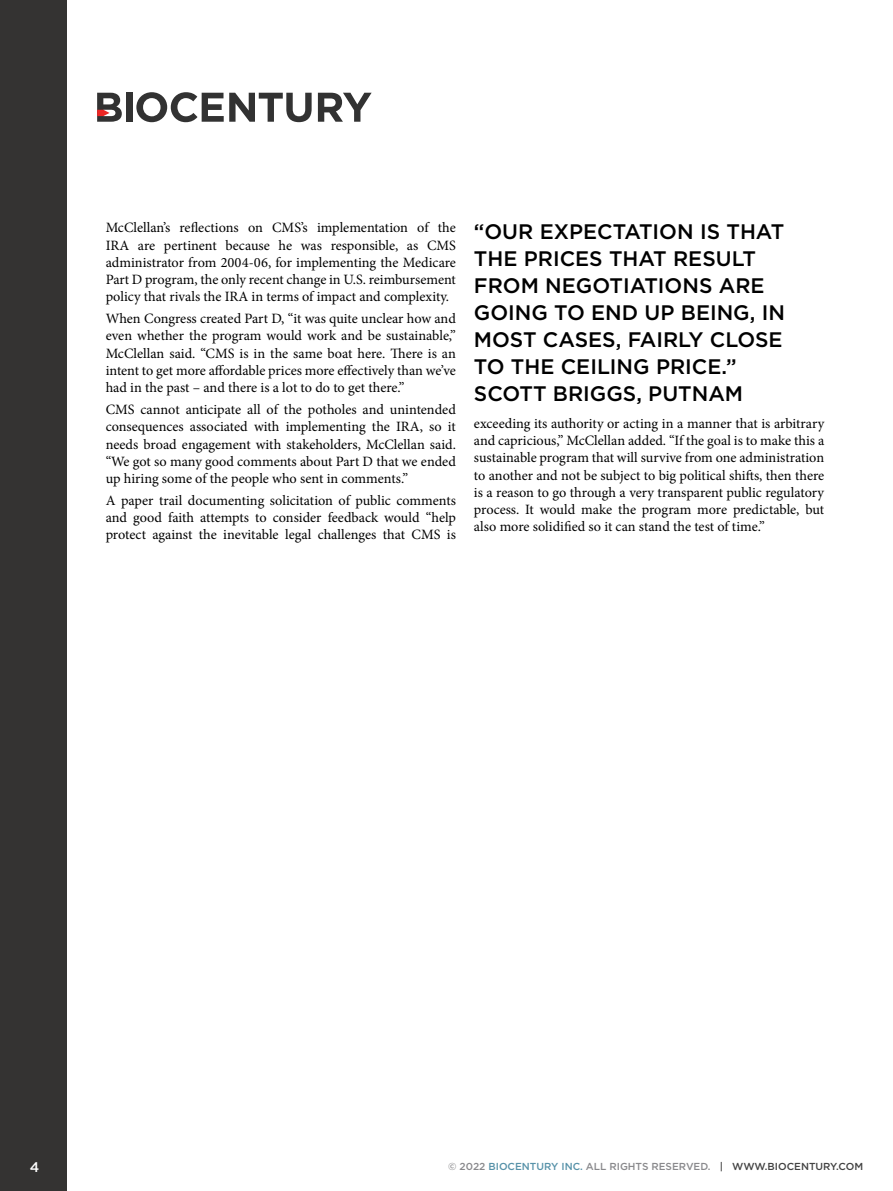
<style>
.page{position:relative;width:893px;height:1191px;background:#fff}
.page>*{position:absolute;margin:0;border:0;box-sizing:border-box;transform-origin:0 0}
.pull_quote_14{font:500 21px/27px "Gotham";color:#000}
.body_text{font:14.25px/17.2px "Minion Pro";color:#000;text-align:justify}
.t1{font:500 13.95px "Gotham";color:#fff}
.t2{font:500 10.2px "Gotham";color:#89898c}
.s1{color:#5792a9}
.s2{color:#424242}
</style>
<div class="page">
<div style="left:0;top:0;width:67px;height:1191px;background:#343332"></div>
<div style="left:126px;top:93px;width:6px;height:29px;background:#323232"></div>
<svg style="left:136px;top:92px;width:176px;height:30px"></svg>
<svg style="left:318px;top:93px;width:54px;height:29px"></svg>
<svg style="left:97px;top:93px;width:25px;height:29px"></svg>
<p class="body_text" style="left:106px;top:219px;width:352px">McClellan’s reflections on CMS’s implementation of the IRA are pertinent because he was responsible, as CMS administrator from 2004-06, for implementing the Medicare Part D program, the only recent change in U.S. reimbursement policy that rivals the IRA in terms of impact and complexity.</p>
<p class="body_text" style="left:106px;top:310px;width:352px">When Congress created Part D, “it was quite unclear how and even whether the program would work and be sustainable,” McClellan said. “CMS is in the same boat here. There is an intent to get more affordable prices more effectively than we’ve had in the past – and there is a lot to do to get there.”</p>
<p class="body_text" style="left:106px;top:401px;width:352px">CMS cannot anticipate all of the potholes and unintended consequences associated with implementing the IRA, so it needs broad engagement with stakeholders, McClellan said. “We got so many good comments about Part D that we ended up hiring some of the people who sent in comments.”</p>
<p class="body_text" style="left:106px;top:492px;width:352px">A paper trail documenting solicitation of public comments and good faith attempts to consider feedback would “help protect against the inevitable legal challenges that CMS is</p>
<p class="pull_quote_14" style="left:474px;top:218px;width:313px">“OUR EXPECTATION IS THAT<br>THE PRICES THAT RESULT<br>FROM NEGOTIATIONS ARE<br>GOING TO END UP BEING, IN<br>MOST CASES, FAIRLY CLOSE<br>TO THE CEILING PRICE.”</p>
<p class="pull_quote_14" style="left:474px;top:380px;width:271px">SCOTT BRIGGS, PUTNAM</p>
<p class="body_text" style="left:474px;top:415px;width:352px">exceeding its authority or acting in a manner that is arbitrary and capricious,” McClellan added. “If the goal is to make this a sustainable program that will survive from one administration to another and not be subject to big political shifts, then there is a reason to go through a very transparent public regulatory process. It would make the program more predictable, but also more solidified so it can stand the test of time.”</p>
<p class="t1" style="left:30px;top:1157px;width:11px">4</p>
<p class="t2" style="left:448px;top:1159px;width:416px">© 2022 <span class="s1">BIOCENTURY INC.</span> ALL RIGHTS RESERVED. <span class="s2">| WWW.BIOCENTURY.COM</span></p>
</div>
